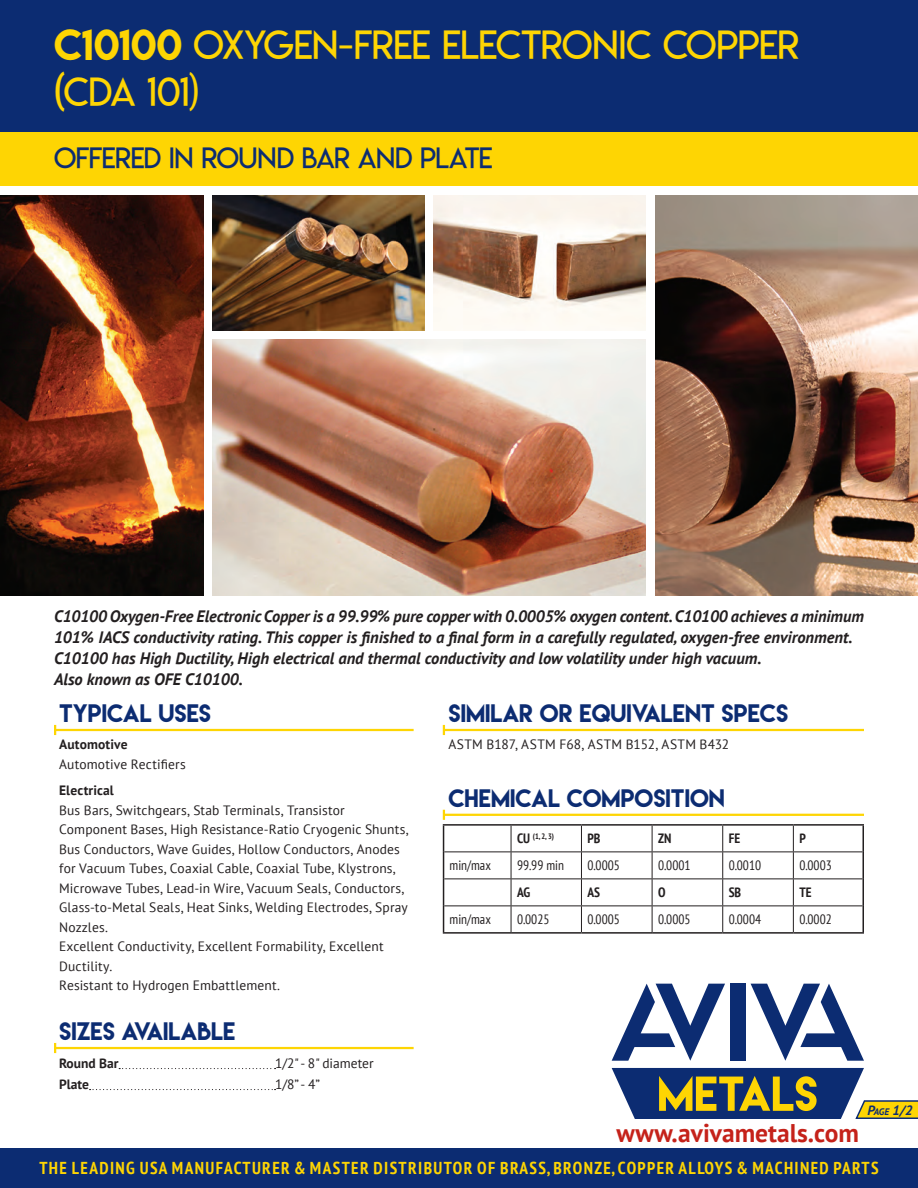
<style>
.page{position:relative;width:918px;height:1188px;background:#fff}
.page>*{position:absolute;margin:0;border:0;box-sizing:border-box;transform-origin:0 0}
.t1{font:39px/46.8px "Lemon Milklight";letter-spacing:-.01em;color:#fed503}
.t2{font:28.5px "Lemon Milklight";letter-spacing:-.02em;color:#0c2c72}
.t3{font:700 25.5px "PT Sans";color:#c5221a}
.t4{font:22.5px "Lemon Milk";color:#0c2c72}
.t5{font:700 condensed 17.25px "PT Sans";letter-spacing:.08em;color:#fed503}
.t6{font:italic 700 16.5px/21px "PT Sans";color:#231f20}
.t7{font:13.5px/19.5px "PT Sans";letter-spacing:.01em;color:#231f20}
.t8{font:condensed 13.5px "PT Sans";color:#231f20}
.t9{font:700 13.5px "PT Sans";letter-spacing:.005em;color:#231f20}
.t10{font:700 condensed 13.5px "PT Sans";color:#231f20}
.t11{font:italic 700 9.45px "PT Sans";color:#0c2c72}
.t12{font:700 condensed 7.8px "PT Sans";color:#231f20}
.s1{font-family:"Lemon Milk"}
.s2{font-size:13.5px}
</style>
<div class="page">
<div style="left:0;top:132px;width:918px;height:54px;background:#fed503"></div>
<div style="left:0;top:0;width:918px;height:132px;background:#0c2c72"></div>
<svg style="left:119px;top:1068px;width:157px;height:1px"></svg>
<svg style="left:90px;top:1089px;width:186px;height:1px"></svg>
<img style="left:0;top:195px;width:203px;height:401px">
<img style="left:213px;top:340px;width:433px;height:256px">
<img style="left:434px;top:195px;width:212px;height:135px">
<img style="left:655px;top:195px;width:263px;height:401px">
<img style="left:213px;top:195px;width:212px;height:135px">
<hr style="left:443px;top:824px;width:68px;height:2px;background:#231f20">
<hr style="left:511px;top:824px;width:70px;height:2px;background:#231f20">
<hr style="left:581px;top:824px;width:71px;height:2px;background:#231f20">
<hr style="left:652px;top:824px;width:71px;height:2px;background:#231f20">
<hr style="left:723px;top:824px;width:70px;height:2px;background:#231f20">
<hr style="left:793px;top:824px;width:71px;height:2px;background:#231f20">
<hr style="left:862px;top:826px;width:2px;height:26px;background:#231f20">
<hr style="left:862px;top:852px;width:2px;height:27px;background:#231f20">
<hr style="left:862px;top:879px;width:2px;height:27px;background:#231f20">
<svg style="left:443px;top:826px;width:1px;height:106px"></svg>
<hr style="left:862px;top:906px;width:2px;height:26px;background:#231f20">
<hr style="left:443px;top:932px;width:68px;height:2px;background:#231f20">
<hr style="left:511px;top:932px;width:70px;height:2px;background:#231f20">
<hr style="left:581px;top:932px;width:71px;height:2px;background:#231f20">
<hr style="left:652px;top:932px;width:71px;height:2px;background:#231f20">
<hr style="left:723px;top:932px;width:70px;height:2px;background:#231f20">
<hr style="left:793px;top:932px;width:71px;height:2px;background:#231f20">
<hr style="left:444px;top:852px;width:67px;height:1px;background:#231f20">
<hr style="left:511px;top:852px;width:70px;height:1px;background:#231f20">
<hr style="left:581px;top:852px;width:71px;height:1px;background:#231f20">
<hr style="left:652px;top:852px;width:71px;height:1px;background:#231f20">
<hr style="left:723px;top:852px;width:70px;height:1px;background:#231f20">
<hr style="left:793px;top:852px;width:69px;height:1px;background:#231f20">
<hr style="left:444px;top:879px;width:67px;height:1px;background:#231f20">
<hr style="left:511px;top:879px;width:70px;height:1px;background:#231f20">
<hr style="left:581px;top:879px;width:71px;height:1px;background:#231f20">
<hr style="left:652px;top:879px;width:71px;height:1px;background:#231f20">
<hr style="left:723px;top:879px;width:70px;height:1px;background:#231f20">
<hr style="left:793px;top:879px;width:69px;height:1px;background:#231f20">
<hr style="left:444px;top:906px;width:67px;height:1px;background:#231f20">
<hr style="left:511px;top:906px;width:70px;height:1px;background:#231f20">
<svg style="left:511px;top:826px;width:1px;height:106px"></svg>
<hr style="left:581px;top:906px;width:71px;height:1px;background:#231f20">
<svg style="left:581px;top:826px;width:1px;height:106px"></svg>
<hr style="left:652px;top:906px;width:71px;height:1px;background:#231f20">
<svg style="left:652px;top:826px;width:1px;height:106px"></svg>
<hr style="left:723px;top:906px;width:70px;height:1px;background:#231f20">
<svg style="left:722px;top:826px;width:1px;height:106px"></svg>
<hr style="left:793px;top:906px;width:69px;height:1px;background:#231f20">
<svg style="left:793px;top:826px;width:1px;height:106px"></svg>
<hr style="left:55px;top:729px;width:359px;height:2px;background:#fed503">
<svg style="left:54px;top:725px;width:2px;height:10px"></svg>
<hr style="left:444px;top:729px;width:420px;height:2px;background:#fed503">
<svg style="left:443px;top:725px;width:2px;height:10px"></svg>
<hr style="left:444px;top:814px;width:420px;height:2px;background:#fed503">
<svg style="left:443px;top:810px;width:2px;height:10px"></svg>
<hr style="left:55px;top:1047px;width:359px;height:2px;background:#fed503">
<svg style="left:54px;top:1043px;width:2px;height:10px"></svg>
<div style="left:0;top:1149px;width:918px;height:39px;background:#0c2c72"></div>
<svg style="left:612px;top:1068px;width:306px;height:51px"></svg>
<div style="left:730px;top:984px;width:15px;height:77px;background:#0c2c72"></div>
<svg style="left:612px;top:984px;width:113px;height:77px"></svg>
<svg style="left:751px;top:984px;width:113px;height:77px"></svg>
<h1 class="t1" style="left:54px;top:22px;width:747px"><span class="s1">C10100</span> OXYGEN-FREE ELECTRONIC COPPER (CDA 101)</h1>
<h2 class="t2" style="left:54px;top:141px;width:440px">OFFERED IN ROUND BAR AND PLATE</h2>
<p class="t6" style="left:54px;top:605px;width:811px">C10100 Oxygen-Free Electronic Copper is a 99.99% pure copper with 0.0005% oxygen content. C10100 achieves a minimum 101% IACS conductivity rating. This copper is finished to a final form in a carefully regulated, oxygen-free environment.<br>C10100 has High Ductility, High electrical and thermal conductivity and low volatility under high vacuum.<br>Also known as OFE C10100.</p>
<h3 class="t4" style="left:59px;top:698px;width:154px">TYPICAL USES</h3>
<h3 class="t4" style="left:448px;top:698px;width:341px">SIMILAR OR EQUIVALENT SPECS</h3>
<p class="t9" style="left:59px;top:736px;width:70px">Automotive</p>
<p class="t7" style="left:59px;top:754px;width:128px">Automotive Rectifiers</p>
<p class="t9" style="left:59px;top:781px;width:56px">Electrical</p>
<p class="t7" style="left:59px;top:800px;width:351px">Bus Bars, Switchgears, Stab Terminals, Transistor Component Bases, High Resistance-Ratio Cryogenic Shunts, Bus Conductors, Wave Guides, Hollow Conductors, Anodes for Vacuum Tubes, Coaxial Cable, Coaxial Tube, Klystrons, Microwave Tubes, Lead-in Wire, Vacuum Seals, Conductors, Glass-to-Metal Seals, Heat Sinks, Welding Electrodes, Spray Nozzles.<br>Excellent Conductivity, Excellent Formability, Excellent Ductility.<br>Resistant to Hydrogen Embattlement.</p>
<h3 class="t4" style="left:59px;top:1016px;width:178px">SIZES AVAILABLE</h3>
<p class="t9" style="left:59px;top:1054px;width:61px">Round Bar</p>
<p class="t7" style="left:275px;top:1053px;width:100px">1/2" - 8" diameter</p>
<p class="t9" style="left:59px;top:1075px;width:31px">Plate</p>
<p class="t7" style="left:275px;top:1074px;width:46px">1/8” - 4”</p>
<p class="t7" style="left:448px;top:735px;width:282px">ASTM B187, ASTM F68, ASTM B152, ASTM B432</p>
<h3 class="t4" style="left:448px;top:782px;width:278px">CHEMICAL COMPOSITION</h3>
<p class="t12" style="left:517px;top:831px;width:38px"><span class="s2">CU</span> (1, 2, 3)</p>
<p class="t10" style="left:587px;top:830px;width:15px">PB</p>
<p class="t10" style="left:658px;top:830px;width:15px">ZN</p>
<p class="t10" style="left:729px;top:830px;width:13px">FE</p>
<p class="t10" style="left:799px;top:830px;width:8px">P</p>
<p class="t8" style="left:450px;top:857px;width:43px">min/max</p>
<p class="t8" style="left:517px;top:857px;width:48px">99.99 min</p>
<p class="t8" style="left:587px;top:857px;width:34px">0.0005</p>
<p class="t8" style="left:658px;top:857px;width:34px">0.0001</p>
<p class="t8" style="left:729px;top:857px;width:34px">0.0010</p>
<p class="t8" style="left:799px;top:857px;width:34px">0.0003</p>
<p class="t10" style="left:517px;top:884px;width:15px">AG</p>
<p class="t10" style="left:587px;top:884px;width:14px">AS</p>
<p class="t10" style="left:658px;top:884px;width:9px">O</p>
<p class="t10" style="left:729px;top:884px;width:14px">SB</p>
<p class="t10" style="left:799px;top:884px;width:14px">TE</p>
<p class="t8" style="left:450px;top:911px;width:43px">min/max</p>
<p class="t8" style="left:517px;top:911px;width:34px">0.0025</p>
<p class="t8" style="left:587px;top:911px;width:34px">0.0005</p>
<p class="t8" style="left:658px;top:911px;width:34px">0.0005</p>
<p class="t8" style="left:729px;top:911px;width:34px">0.0004</p>
<p class="t8" style="left:799px;top:911px;width:34px">0.0002</p>
<h3 class="t3" style="left:617px;top:1116px;width:244px">www.avivametals.com</h3>
<p class="t11" style="left:867px;top:1105px;width:47px"><span class="s2">P</span>age <span class="s2">1/2</span></p>
<p class="t5" style="left:39px;top:1157px;width:841px">THE LEADING USA MANUFACTURER &amp; MASTER DISTRIBUTOR OF BRASS, BRONZE, COPPER ALLOYS &amp; MACHINED PARTS</p>
</div>
